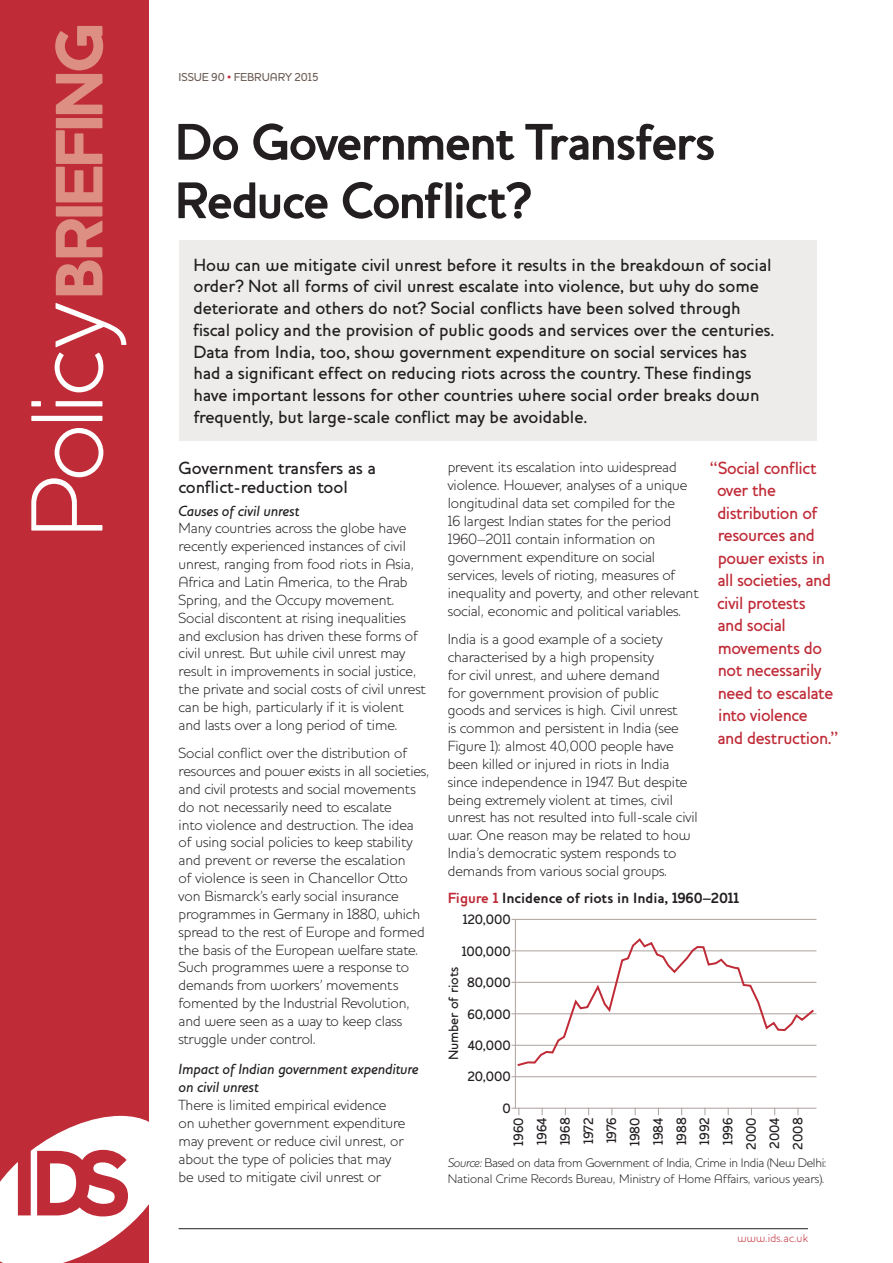
<style>
.page{position:relative;width:893px;height:1263px;background:#fff}
.page>*{position:absolute;margin:0;border:0;box-sizing:border-box;transform-origin:0 0}
.t1{font:900 68.55px "Houschka";letter-spacing:-.065em;color:#dd8f83}
.t2{font:700 52.5px/58.5px "Houschka";letter-spacing:-.045em;color:#231f20}
.t3{font:500 18px/21.8px "Houschka";color:#231f20}
.t4{font:500 18px/22.5px "Houschka";letter-spacing:-.02em;color:#bf2b37}
.t5{font:300 15px/17.9px "Houschka";letter-spacing:-.005em;color:#231f20}
.t6{font:italic 500 15px/18px "Houschka";letter-spacing:-.005em;color:#231f20}
.t7{font:700 15px "Houschka";letter-spacing:-.005em;color:#231f20}
.t8{font:500 13.8px/23.2px "Houschka";letter-spacing:-.005em;color:#231f20;text-align:justify}
.t9{font:300 12.75px/15.8px "Houschka";letter-spacing:-.025em;color:#231f20}
.t10{font:500 11.7px "Houschka";letter-spacing:-.005em;color:#6e605a}
.t11{font:300 11.7px "Houschka";letter-spacing:.01em;color:#bf2b37}
.s1{font-weight:300;font-size:104.4px;color:#fff}
.s2{color:#bf2b37}
.s3{font-style:italic}
</style>
<div class="page">
<hr style="left:179px;top:1228px;width:629px;height:1px;background:#231f20">
<div style="left:0;top:0;width:148px;height:1263px;background:#bf2b37"></div>
<svg style="left:0;top:1116px;width:149px;height:147px"></svg>
<div style="left:179px;top:240px;width:637px;height:200px;background:#eeeceb"></div>
<hr style="left:512px;top:919px;width:304px;height:1px;background:#ada29e">
<hr style="left:512px;top:950px;width:304px;height:1px;background:#ada29e">
<hr style="left:512px;top:982px;width:304px;height:1px;background:#ada29e">
<hr style="left:512px;top:1013px;width:304px;height:1px;background:#ada29e">
<hr style="left:512px;top:1045px;width:304px;height:1px;background:#ada29e">
<hr style="left:512px;top:1076px;width:304px;height:1px;background:#ada29e">
<hr style="left:512px;top:1108px;width:304px;height:1px;background:#ada29e">
<hr style="left:515px;top:919px;width:1px;height:189px;background:#ada29e">
<svg style="left:516px;top:938px;width:300px;height:128px"></svg>
<h1 class="t1" style="left:39px;top:539px;width:519px;rotate:-90deg"><span class="s1">Policy</span>BRIEFING</h1>
<p class="t10" style="left:179px;top:70px;width:141px">ISSUE 90 <span class="s2">•</span> FEBRUARY 2015</p>
<h2 class="t2" style="left:174px;top:113px;width:542px">Do Government Transfers<br>Reduce Conflict?</h2>
<p class="t3" style="left:193px;top:254px;width:582px">How can we mitigate civil unrest before it results in the breakdown of social order? Not all forms of civil unrest escalate into violence, but why do some deteriorate and others do not? Social conflicts have been solved through fiscal policy and the provision of public goods and services over the centuries.<br>Data from India, too, show government expenditure on social services has had a significant effect on reducing riots across the country. These findings have important lessons for other countries where social order breaks down frequently, but large-scale conflict may be avoidable.</p>
<p class="t4" style="left:717px;top:456px;width:124px;text-indent:-7px">“Social conflict over the distribution of resources and power exists in all societies, and civil protests<br>and social movements do not necessarily need to escalate into violence<br>and destruction.”</p>
<p class="t5" style="left:448px;top:457px;width:253px">prevent its escalation into widespread violence. However, analyses of a unique longitudinal data set compiled for the<br>16 largest Indian states for the period 1960–2011 contain information on government expenditure on social services, levels of rioting, measures of inequality and poverty, and other relevant social, economic and political variables.</p>
<p class="t5" style="left:448px;top:630px;width:252px">India is a good example of a society characterised by a high propensity<br>for civil unrest, and where demand<br>for government provision of public goods and services is high. Civil unrest<br>is common and persistent in India (see Figure 1): almost 40,000 people have been killed or injured in riots in India since independence in 1947. But despite being extremely violent at times, civil unrest has not resulted into full-scale civil war. One reason may be related to how India’s democratic system responds to demands from various social groups.</p>
<p class="t7" style="left:448px;top:889px;width:293px"><span class="s2">Figure 1</span> Incidence of riots in India, 1960–2011</p>
<p class="t3" style="left:179px;top:458px;width:199px;line-height:19.5px">Government transfers as a conflict-reduction tool</p>
<p class="t6" style="left:179px;top:501px;width:122px">Causes of civil unrest</p>
<p class="t5" style="left:179px;top:519px;width:249px">Many countries across the globe have recently experienced instances of civil unrest, ranging from food riots in Asia, Africa and Latin America, to the Arab Spring, and the Occupy movement.<br>Social discontent at rising inequalities and exclusion has driven these forms of civil unrest. But while civil unrest may result in improvements in social justice, the private and social costs of civil unrest can be high, particularly if it is violent and lasts over a long period of time.</p>
<p class="t5" style="left:179px;top:744px;width:253px">Social conflict over the distribution of resources and power exists in all societies, and civil protests and social movements do not necessarily need to escalate<br>into violence and destruction. The idea of using social policies to keep stability and prevent or reverse the escalation<br>of violence is seen in Chancellor Otto von Bismarck’s early social insurance programmes in Germany in 1880, which spread to the rest of Europe and formed the basis of the European welfare state.<br>Such programmes were a response to demands from workers’ movements fomented by the Industrial Revolution, and were seen as a way to keep class struggle under control.</p>
<p class="t6" style="left:179px;top:1060px;width:242px">Impact of Indian government expenditure on civil unrest</p>
<p class="t5" style="left:179px;top:1096px;width:228px">There is limited empirical evidence on whether government expenditure may prevent or reduce civil unrest, or about the type of policies that may be used to mitigate civil unrest or</p>
<p class="t8" style="left:463px;top:908px;width:49px">120,000</p>
<p class="t8" style="left:462px;top:939px;width:50px">100,000</p>
<p class="t8" style="left:467px;top:971px;width:45px">80,000</p>
<p class="t8" style="left:467px;top:1002px;width:45px">60,000</p>
<p class="t8" style="left:468px;top:1034px;width:44px">40,000</p>
<p class="t8" style="left:467px;top:1065px;width:45px">20,000</p>
<p class="t8" style="left:502px;top:1097px;width:10px">0</p>
<p class="t8" style="left:442px;top:1060px;width:95px;rotate:-90deg">Number of riots</p>
<p class="t8" style="left:507px;top:1146px;width:30px;rotate:-90deg">1960<br>1964<br>1968<br>1972<br>1976<br>1980<br>1984<br>1988<br>1992<br>1996</p>
<p class="t8" style="left:739px;top:1150px;width:34px;rotate:-90deg">2000<br>2004<br>2008</p>
<p class="t9" style="left:448px;top:1155px;width:381px"><span class="s3">Source:</span> Based on data from Government of India, Crime in India (New Delhi:<br>National Crime Records Bureau, Ministry of Home Affairs, various years).</p>
<p class="t11" style="left:738px;top:1231px;width:72px">www.ids.ac.uk</p>
</div>
